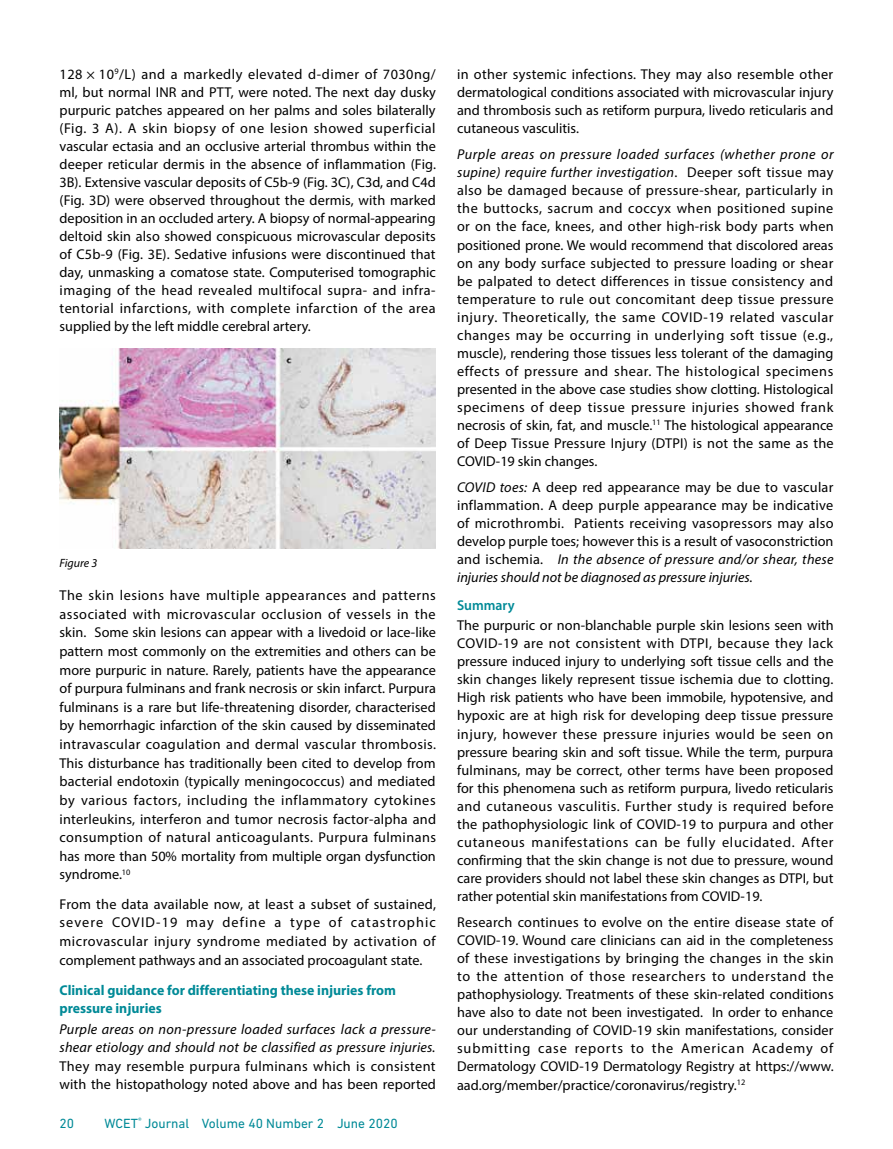
<style>
.page{position:relative;width:893px;height:1149px;background:#fff}
.page>*{position:absolute;margin:0;border:0;box-sizing:border-box;transform-origin:0 0}
.t1{font:14.25px/18px "Myriad Pro";color:#000;text-align:justify}
.t2{font:italic 14.25px/18.6px "Myriad Pro";letter-spacing:.015em;color:#000}
.t3{font:14.25px/18.6px "Myriad Pro";letter-spacing:.02em;color:#000}
.t4{font:700 14.25px/17.7px "Myriad Pro";color:#008a97}
.t5{font:600 14.25px "Myriad Pro";color:#008a97}
.t6{font:13.5px "DIN Next LT Pro";color:#008a97}
.t7{font:italic 12px "Myriad Pro";color:#000}
.s1{font-style:italic}
</style>
<div class="page">
<img style="left:60px;top:349px;width:376px;height:199px">
<p class="t1" style="left:60px;top:65px;width:378px">128 × 10<sup>9</sup>/L) and a markedly elevated d-dimer of 7030ng/ ml, but normal INR and PTT, were noted. The next day dusky purpuric patches appeared on her palms and soles bilaterally (Fig. 3 A). A skin biopsy of one lesion showed superficial vascular ectasia and an occlusive arterial thrombus within the deeper reticular dermis in the absence of inflammation (Fig.<br>3B). Extensive vascular deposits of C5b-9 (Fig. 3C), C3d, and C4d (Fig. 3D) were observed throughout the dermis, with marked deposition in an occluded artery. A biopsy of normal-appearing deltoid skin also showed conspicuous microvascular deposits of C5b-9 (Fig. 3E). Sedative infusions were discontinued that day, unmasking a comatose state. Computerised tomographic imaging of the head revealed multifocal supra- and infra&shy;tentorial infarctions, with complete infarction of the area supplied by the left middle cerebral artery.</p>
<p class="t1" style="left:457px;top:65px;width:378px">in other systemic infections. They may also resemble other dermatological conditions associated with microvascular injury and thrombosis such as retiform purpura, livedo reticularis and cutaneous vasculitis.</p>
<p class="t1" style="left:457px;top:145px;width:378px"><span class="s1">Purple areas on pressure loaded surfaces (whether prone or supine) require further investigation</span>. Deeper soft tissue may also be damaged because of pressure-shear, particularly in the buttocks, sacrum and coccyx when positioned supine or on the face, knees, and other high-risk body parts when positioned prone. We would recommend that discolored areas on any body surface subjected to pressure loading or shear be palpated to detect differences in tissue consistency and temperature to rule out concomitant deep tissue pressure injury. Theoretically, the same COVID-19 related vascular changes may be occurring in underlying soft tissue (e.g., muscle), rendering those tissues less tolerant of the damaging effects of pressure and shear. The histological specimens presented in the above case studies show clotting. Histological specimens of deep tissue pressure injuries showed frank necrosis of skin, fat, and muscle.<sup>11</sup> The histological appearance of Deep Tissue Pressure Injury (DTPI) is not the same as the COVID-19 skin changes.</p>
<p class="t1" style="left:457px;top:478px;width:378px"><span class="s1">COVID toes:</span> A deep red appearance may be due to vascular inflammation. A deep purple appearance may be indicative of microthrombi. Patients receiving vasopressors may also develop purple toes; however this is a result of vasoconstriction and ischemia. <span class="s1">In the absence of pressure and/or shear, these injuries should not be diagnosed as pressure injuries.</span></p>
<p class="t5" style="left:457px;top:596px;width:59px">Summary</p>
<p class="t1" style="left:457px;top:616px;width:378px">The purpuric or non-blanchable purple skin lesions seen with COVID-19 are not consistent with DTPI, because they lack pressure induced injury to underlying soft tissue cells and the skin changes likely represent tissue ischemia due to clotting.<br>High risk patients who have been immobile, hypotensive, and hypoxic are at high risk for developing deep tissue pressure injury, however these pressure injuries would be seen on pressure bearing skin and soft tissue. While the term, purpura fulminans, may be correct, other terms have been proposed for this phenomena such as retiform purpura, livedo reticularis and cutaneous vasculitis. Further study is required before the pathophysiologic link of COVID-19 to purpura and other cutaneous manifestations can be fully elucidated. After confirming that the skin change is not due to pressure, wound care providers should not label these skin changes as DTPI, but rather potential skin manifestations from COVID-19.</p>
<p class="t1" style="left:457px;top:912px;width:378px">Research continues to evolve on the entire disease state of COVID-19. Wound care clinicians can aid in the completeness of these investigations by bringing the changes in the skin to the attention of those researchers to understand the pathophysiology. Treatments of these skin-related conditions have also to date not been investigated. In order to enhance our understanding of COVID-19 skin manifestations, consider submitting case reports to the American Academy of Dermatology COVID-19 Dermatology Registry at https://www. aad.org/member/practice/coronavirus/registry.<sup>12</sup></p>
<p class="t7" style="left:60px;top:555px;width:39px">Figure 3</p>
<p class="t1" style="left:60px;top:585px;width:378px;line-height:18.6px">The skin lesions have multiple appearances and patterns associated with microvascular occlusion of vessels in the skin. Some skin lesions can appear with a livedoid or lace-like pattern most commonly on the extremities and others can be more purpuric in nature. Rarely, patients have the appearance of purpura fulminans and frank necrosis or skin infarct. Purpura fulminans is a rare but life-threatening disorder, characterised by hemorrhagic infarction of the skin caused by disseminated intravascular coagulation and dermal vascular thrombosis.<br>This disturbance has traditionally been cited to develop from bacterial endotoxin (typically meningococcus) and mediated by various factors, including the inflammatory cytokines interleukins, interferon and tumor necrosis factor-alpha and consumption of natural anticoagulants. Purpura fulminans has more than 50% mortality from multiple organ dysfunction syndrome.<sup>10</sup></p>
<p class="t1" style="left:60px;top:894px;width:378px;line-height:18.6px">From the data available now, at least a subset of sustained, severe COVID-19 may define a type of catastrophic microvascular injury syndrome mediated by activation of complement pathways and an associated procoagulant state.</p>
<p class="t4" style="left:60px;top:980px;width:338px">Clinical guidance for differentiating these injuries from pressure injuries</p>
<p class="t2" style="left:60px;top:1018px;width:378px">Purple areas on non-pressure loaded surfaces lack a pressure&shy;shear etiology and should not be classified as pressure injuries.</p>
<p class="t3" style="left:60px;top:1056px;width:378px">They may resemble purpura fulminans which is consistent with the histopathology noted above and has been reported</p>
<p class="t6" style="left:60px;top:1114px;width:16px">20</p>
<p class="t6" style="left:105px;top:1114px;width:295px">WCET<sup>®</sup> Journal Volume 40 Number 2 June 2020</p>
</div>
